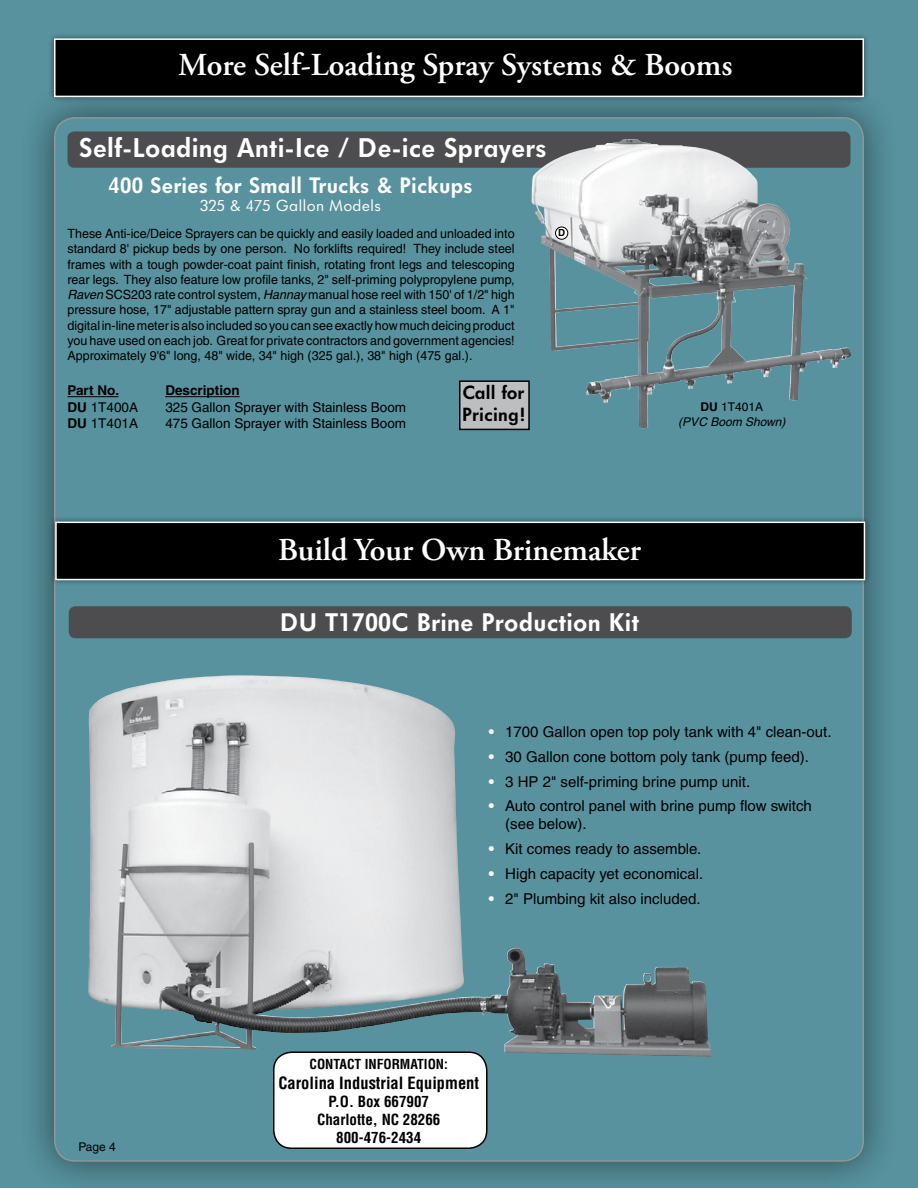
<style>
.page{position:relative;width:918px;height:1188px;background:#57929e}
.page>*{position:absolute;margin:0;border:0;box-sizing:border-box;transform-origin:0 0}
.t1{font:600 31.95px "Adobe Garamond Pro";color:#fff}
.t2{font:700 25.5px "Futurist";color:#fff}
.t3{font:700 24px "Futurist";color:#fff}
.t4{font:700 21px "Futurist";color:#fff}
.t5{font:700 18px/21.6px "Futurist";color:#000}
.t6{font:700 condensed 16.5px "Helvetica";color:#000}
.t7{font:15px/18px "Helvetica";color:#000}
.t8{font:700 condensed 15px/18px "Helvetica";color:#000;text-align:center}
.t9{font:15px "Futurist";color:#fff}
.t10{font:13.5px "Helvetica";color:#000}
.t11{font:700 condensed 13.5px "Helvetica";color:#000}
.t12{font:700 13.5px "Helvetica";color:#000}
.t13{font:12.75px/15.3px "Helvetica";color:#000;text-align:justify}
.t14{font:italic 12px/14.4px "Helvetica";color:#000;text-align:center}
.t15{font:12px "Helvetica";color:#000}
.t16{font:700 9.75px "Helvetica";color:#000}
.s1{font-style:italic}
.s2{font-weight:700}
.s3{font-weight:700;font-style:normal}
.s4{font-style:normal}
.s5{font-weight:700;color:#fff}
</style>
<div class="page">
<div style="left:15px;top:79px;width:883px;height:1109px;background:#000;opacity:.5"></div>
<div style="left:55px;top:118px;width:808px;height:1043px;background:#57929e;border-radius:20px"></div>
<div style="left:67px;top:131px;width:783px;height:37px;background:#4d4d4f;border-radius:7px"></div>
<div style="left:48px;top:32px;width:822px;height:71px;background:#000;opacity:.5"></div>
<div style="left:55px;top:39px;width:808px;height:57px;background:#000"></div>
<div style="left:54px;top:38px;width:810px;height:59px;border:2px solid #fff"></div>
<img style="left:531px;top:142px;width:301px;height:286px">
<hr style="left:67px;top:396px;width:52px;height:1px;background:#000">
<hr style="left:165px;top:396px;width:75px;height:1px;background:#000">
<div style="left:460px;top:381px;width:69px;height:48px;background:#bcbec0"></div>
<div style="left:459px;top:380px;width:71px;height:50px;border:2px solid #000"></div>
<div style="left:556px;top:227px;width:12px;height:12px;background:#fff;border-radius:50%"></div>
<div style="left:555px;top:227px;width:13px;height:13px;border:1px solid #000;border-radius:50%"></div>
<div style="left:49px;top:515px;width:822px;height:71px;background:#000;opacity:.5"></div>
<div style="left:56px;top:522px;width:808px;height:58px;background:#000"></div>
<div style="left:55px;top:522px;width:810px;height:58px;border:2px solid #fff"></div>
<div style="left:69px;top:606px;width:783px;height:32px;background:#4d4d4f;border-radius:7px"></div>
<img style="left:88px;top:675px;width:623px;height:382px">
<div style="left:274px;top:1052px;width:213px;height:96px;background:#fff;border-radius:18px"></div>
<div style="left:273px;top:1052px;width:215px;height:97px;border:2px solid #000;border-radius:18px"></div>
<h1 class="t1" style="left:178px;top:47px;width:556px">More Self-Loading Spray Systems &amp; Booms</h1>
<h2 class="t2" style="left:79px;top:136px;width:469px">Self-Loading Anti-Ice / De-ice Sprayers</h2>
<h3 class="t4" style="left:108px;top:175px;width:366px">400 Series for Small Trucks &amp; Pickups</h3>
<p class="t9" style="left:200px;top:198px;width:183px">325 &amp; 475 Gallon Models</p>
<p class="t13" style="left:67px;top:226px;width:449px">These Anti-ice/Deice Sprayers can be quickly and easily loaded and unloaded into standard 8' pickup beds by one person. No forklifts required! They include steel frames with a tough powder-coat paint finish, rotating front legs and telescoping rear legs. They also feature low profile tanks, 2" self-priming polypropylene pump, <span class="s1">Raven</span> SCS203 rate control system, <span class="s1">Hannay</span> manual hose reel with 150' of 1/2" high pressure hose, 17" adjustable pattern spray gun and a stainless steel boom. A 1" digital in-line meter is also included so you can see exactly how much deicing product you have used on each job. Great for private contractors and government agencies!<br>Approximately 9'6" long, 48" wide, 34" high (325 gal.), 38" high (475 gal.).</p>
<p class="t12" style="left:67px;top:382px;width:53px">Part No.</p>
<p class="t12" style="left:165px;top:382px;width:76px">Description</p>
<p class="t10" style="left:67px;top:399px;width:72px"><span class="s2">DU</span> 1T400A</p>
<p class="t10" style="left:165px;top:399px;width:242px">325 Gallon Sprayer with Stainless Boom</p>
<p class="t10" style="left:67px;top:415px;width:72px"><span class="s2">DU</span> 1T401A</p>
<p class="t10" style="left:165px;top:415px;width:242px">475 Gallon Sprayer with Stainless Boom</p>
<h3 class="t5" style="left:462px;top:383px;width:64px">Call for<br>Pricing!</h3>
<p class="t16" style="left:558px;top:227px;width:9px">D</p>
<p class="t14" style="left:678px;top:400px;width:109px"><span class="s3">DU</span> <span class="s4">1T401A<br></span>(PVC Boom Shown)</p>
<h1 class="t1" style="left:278px;top:532px;width:364px">Build Your Own Brinemaker</h1>
<h3 class="t3" style="left:280px;top:611px;width:361px">DU T1700C Brine Production Kit</h3>
<p class="t15" style="left:78px;top:1140px;width:39px">Page 4</p>
<p class="t7" style="left:489px;top:723px;width:344px"><span class="s5">•</span> 1700 Gallon open top poly tank with 4" clean-out.</p>
<p class="t7" style="left:489px;top:748px;width:322px"><span class="s5">•</span> 30 Gallon cone bottom poly tank (pump feed).</p>
<p class="t7" style="left:489px;top:772px;width:263px"><span class="s5">•</span> 3 HP 2" self-priming brine pump unit.</p>
<p class="t7" style="left:505px;top:797px;width:308px;text-indent:-16px"><span class="s5">•</span> Auto control panel with brine pump flow switch (see below).</p>
<p class="t7" style="left:489px;top:840px;width:214px"><span class="s5">•</span> Kit comes ready to assemble.</p>
<p class="t7" style="left:489px;top:865px;width:216px"><span class="s5">•</span> High capacity yet economical.</p>
<p class="t7" style="left:489px;top:889px;width:213px"><span class="s5">•</span> 2" Plumbing kit also included.</p>
<p class="t11" style="left:310px;top:1056px;width:140px">CONTACT INFORMATION:</p>
<p class="t6" style="left:278px;top:1072px;width:202px">Carolina Industrial Equipment</p>
<p class="t8" style="left:317px;top:1092px;width:125px">P.O. Box 667907<br>Charlotte, NC 28266<br>800-476-2434</p>
</div>
